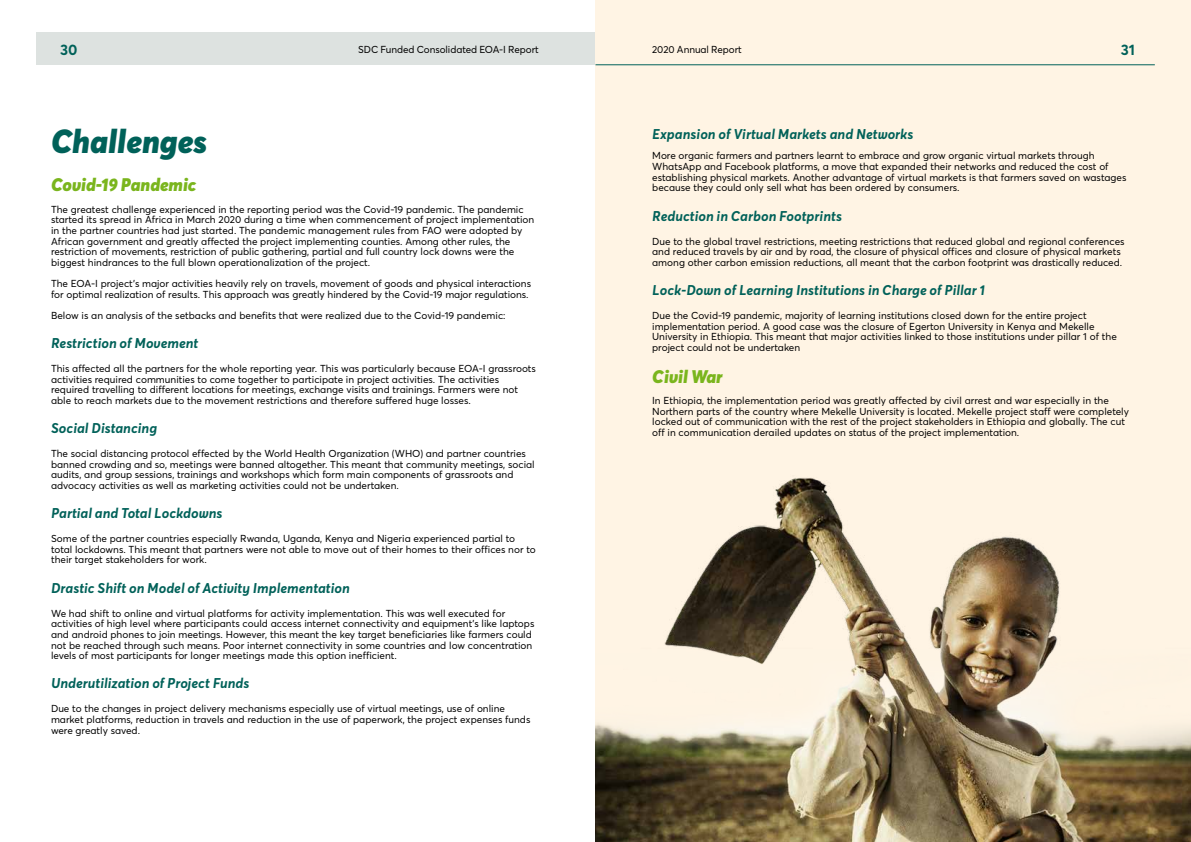
<style>
.page{position:relative;width:1191px;height:842px;background:#fff}
.page>*{position:absolute;margin:0;border:0;box-sizing:border-box;transform-origin:0 0}
.t1{font:italic 900 33px "Averta";color:#006159}
.t2{font:italic 900 18px "Averta";color:#7ab51d}
.t3{font:700 15px "Averta";color:#006159}
.t4{font:italic 700 14px "Averta";color:#006159}
.t5{font:10px/10.6px "Averta";color:#000}
</style>
<div class="page">
<div style="left:36px;top:32px;width:559px;height:33px;background:#dde2e0"></div>
<div style="left:595px;top:0;width:596px;height:842px;background:#fff4e4"></div>
<hr style="left:595px;top:64px;width:559px;height:1px;background:#006159">
<img style="left:595px;top:478px;width:596px;height:364px">
<h3 class="t3" style="left:60px;top:40px;width:19px">30</h3>
<p class="t5" style="left:358px;top:44px;width:182px">SDC Funded Consolidated EOA-I Report</p>
<p class="t5" style="left:652px;top:44px;width:91px">2020 Annual Report</p>
<h3 class="t3" style="left:1120px;top:40px;width:16px">31</h3>
<h1 class="t1" style="left:51px;top:120px;width:158px">Challenges</h1>
<h2 class="t2" style="left:51px;top:173px;width:147px">Covid-19 Pandemic</h2>
<p class="t5" style="left:51px;top:204px;width:485px">The greatest challenge experienced in the reporting period was the Covid-19 pandemic. The pandemic started its spread in Africa in March 2020 during a time when commencement of project implementation in the partner countries had just started. The pandemic management rules from FAO were adopted by African government and greatly affected the project implementing counties. Among other rules, the restriction of movements, restriction of public gathering, partial and full country lock downs were the biggest hindrances to the full blown operationalization of the project.</p>
<p class="t5" style="left:51px;top:278px;width:481px">The EOA-I project’s major activities heavily rely on travels, movement of goods and physical interactions for optimal realization of results. This approach was greatly hindered by the Covid-19 major regulations.</p>
<p class="t5" style="left:51px;top:310px;width:456px">Below is an analysis of the setbacks and benefits that were realized due to the Covid-19 pandemic:</p>
<h3 class="t4" style="left:51px;top:334px;width:149px">Restriction of Movement</h3>
<p class="t5" style="left:51px;top:363px;width:486px">This affected all the partners for the whole reporting year. This was particularly because EOA-I grassroots activities required communities to come together to participate in project activities. The activities required travelling to different locations for meetings, exchange visits and trainings. Farmers were not able to reach markets due to the movement restrictions and therefore suffered huge losses.</p>
<h3 class="t4" style="left:51px;top:419px;width:108px">Social Distancing</h3>
<p class="t5" style="left:51px;top:448px;width:485px">The social distancing protocol effected by the World Health Organization (WHO) and partner countries banned crowding and so, meetings were banned altogether. This meant that community meetings, social audits, and group sessions, trainings and workshops which form main components of grassroots and advocacy activities as well as marketing activities could not be undertaken.</p>
<h3 class="t4" style="left:51px;top:504px;width:173px">Partial and Total Lockdowns</h3>
<p class="t5" style="left:51px;top:533px;width:486px">Some of the partner countries especially Rwanda, Uganda, Kenya and Nigeria experienced partial to total lockdowns. This meant that partners were not able to move out of their homes to their offices nor to their target stakeholders for work.</p>
<h3 class="t4" style="left:51px;top:579px;width:300px">Drastic Shift on Model of Activity Implementation</h3>
<p class="t5" style="left:51px;top:608px;width:485px">We had shift to online and virtual platforms for activity implementation. This was well executed for activities of high level where participants could access internet connectivity and equipment’s like laptops and android phones to join meetings. However, this meant the key target beneficiaries like farmers could not be reached through such means. Poor internet connectivity in some countries and low concentration levels of most participants for longer meetings made this option inefficient.</p>
<h3 class="t4" style="left:51px;top:674px;width:200px">Underutilization of Project Funds</h3>
<p class="t5" style="left:51px;top:703px;width:481px">Due to the changes in project delivery mechanisms especially use of virtual meetings, use of online market platforms, reduction in travels and reduction in the use of paperwork, the project expenses funds were greatly saved.</p>
<h3 class="t4" style="left:652px;top:125px;width:263px">Expansion of Virtual Markets and Networks</h3>
<p class="t5" style="left:652px;top:151px;width:476px">More organic farmers and partners learnt to embrace and grow organic virtual markets through WhatsApp and Facebook platforms, a move that expanded their networks and reduced the cost of establishing physical markets. Another advantage of virtual markets is that farmers saved on wastages because they could only sell what has been ordered by consumers.</p>
<h3 class="t4" style="left:652px;top:207px;width:191px">Reduction in Carbon Footprints</h3>
<p class="t5" style="left:652px;top:236px;width:474px">Due to the global travel restrictions, meeting restrictions that reduced global and regional conferences and reduced travels by air and by road, the closure of physical offices and closure of physical markets among other carbon emission reductions, all meant that the carbon footprint was drastically reduced.</p>
<h3 class="t4" style="left:652px;top:281px;width:334px">Lock-Down of Learning Institutions in Charge of Pillar 1</h3>
<p class="t5" style="left:652px;top:310px;width:466px">Due the Covid-19 pandemic, majority of learning institutions closed down for the entire project implementation period. A good case was the closure of Egerton University in Kenya and Mekelle University in Ethiopia. This meant that major activities linked to those institutions under pillar 1 of the project could not be undertaken</p>
<h2 class="t2" style="left:652px;top:365px;width:72px">Civil War</h2>
<p class="t5" style="left:652px;top:395px;width:478px">In Ethiopia, the implementation period was greatly affected by civil arrest and war especially in the Northern parts of the country where Mekelle University is located. Mekelle project staff were completely locked out of communication with the rest of the project stakeholders in Ethiopia and globally. The cut off in communication derailed updates on status of the project implementation.</p>
</div>
